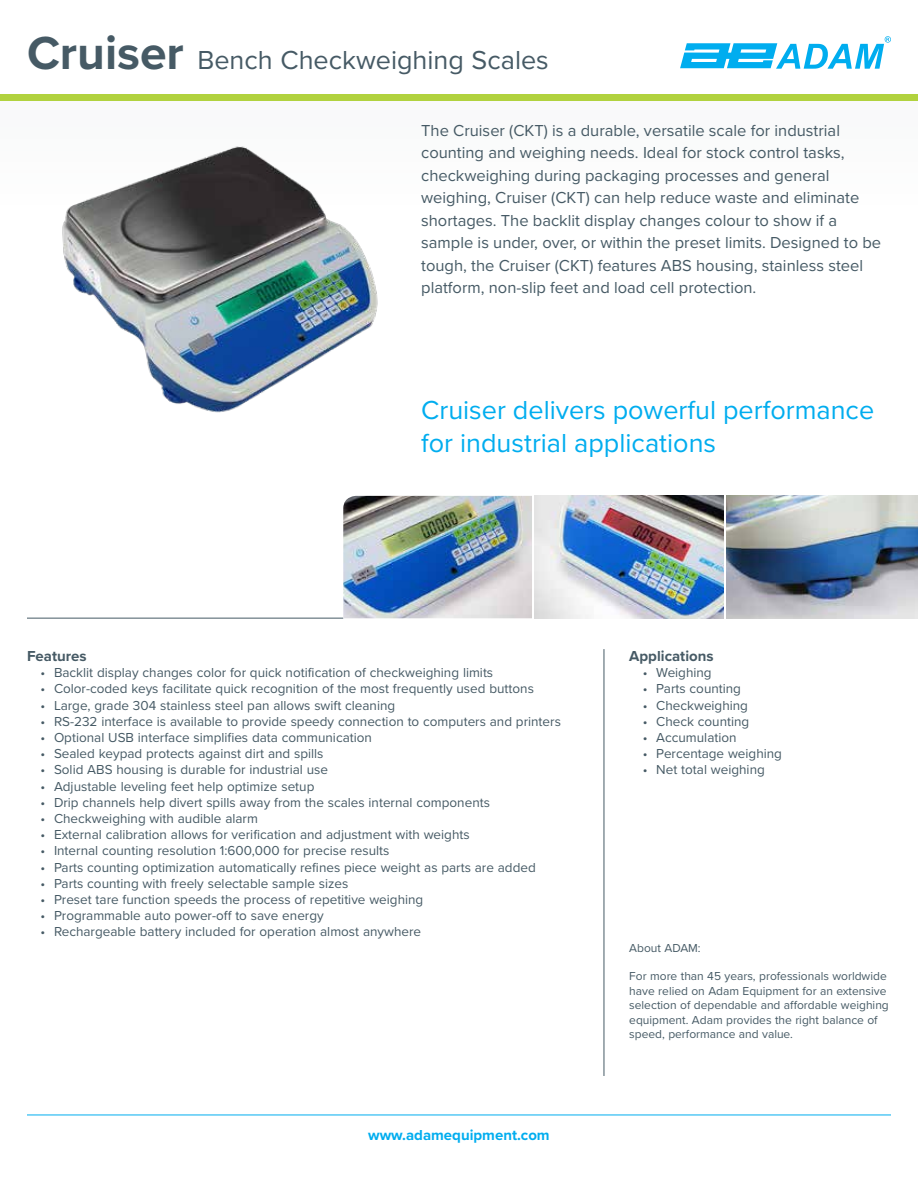
<style>
.page{position:relative;width:918px;height:1188px;background:#fff}
.page>*{position:absolute;margin:0;border:0;box-sizing:border-box;transform-origin:0 0}
.t1{font:27px/32.4px "Proxima Nova";color:#00adef}
.t2{font:27px "Proxima Nova";color:#465a65}
.t3{font:16.5px/22.5px "Proxima Nova";color:#465a65}
.t4{font:700 15px "Proxima Nova";color:#00adef}
.t5{font:700 15px "Proxima Nova";color:#465a65}
.t6{font:13.5px "Proxima Nova";color:#465a65}
.t7{font:12px/14.4px "Proxima Nova";color:#465a65}
.s1{font-weight:700;font-size:48px}
</style>
<div class="page">
<div style="left:0;top:100px;width:918px;height:115px;background:#fafbfb"></div>
<img style="left:62px;top:146px;width:316px;height:267px">
<div style="left:0;top:94px;width:918px;height:6px;background:#b1d23e"></div>
<hr style="left:27px;top:1115px;width:864px;height:1px;background:#00adef">
<hr style="left:27px;top:618px;width:316px;height:1px;background:#465a65">
<hr style="left:604px;top:649px;width:1px;height:427px;background:#465a65">
<svg style="left:680px;top:36px;width:211px;height:33px"></svg>
<img style="left:343px;top:496px;width:189px;height:122px">
<img style="left:535px;top:496px;width:189px;height:122px">
<img style="left:727px;top:496px;width:191px;height:122px">
<h1 class="t2" style="left:27px;top:40px;width:523px"><span class="s1">Cruiser</span> Bench Checkweighing Scales</h1>
<p class="t3" style="left:421px;top:118px;width:462px">The Cruiser (CKT) is a durable, versatile scale for industrial counting and weighing needs. Ideal for stock control tasks, checkweighing during packaging processes and general weighing, Cruiser (CKT) can help reduce waste and eliminate shortages. The backlit display changes colour to show if a sample is under, over, or within the preset limits. Designed to be tough, the Cruiser (CKT) features ABS housing, stainless steel platform, non-slip feet and load cell protection.</p>
<h1 class="t1" style="left:421px;top:393px;width:455px">Cruiser delivers powerful performance for industrial applications</h1>
<p class="t5" style="left:27px;top:645px;width:61px">Features</p>
<p class="t6" style="left:40px;top:663px;width:454px">• Backlit display changes color for quick notification of checkweighing limits</p>
<p class="t6" style="left:40px;top:679px;width:495px">• Color-coded keys facilitate quick recognition of the most frequently used buttons</p>
<p class="t6" style="left:40px;top:695px;width:356px">• Large, grade 304 stainless steel pan allows swift cleaning</p>
<p class="t6" style="left:40px;top:711px;width:522px">• RS-232 interface is available to provide speedy connection to computers and printers</p>
<p class="t6" style="left:40px;top:727px;width:333px">• Optional USB interface simplifies data communication</p>
<p class="t6" style="left:40px;top:744px;width:285px">• Sealed keypad protects against dirt and spills</p>
<p class="t6" style="left:40px;top:760px;width:289px">• Solid ABS housing is durable for industrial use</p>
<p class="t6" style="left:40px;top:776px;width:275px">• Adjustable leveling feet help optimize setup</p>
<p class="t6" style="left:40px;top:792px;width:451px">• Drip channels help divert spills away from the scales internal components</p>
<p class="t6" style="left:40px;top:808px;width:219px">• Checkweighing with audible alarm</p>
<p class="t6" style="left:40px;top:825px;width:431px">• External calibration allows for verification and adjustment with weights</p>
<p class="t6" style="left:40px;top:841px;width:351px">• Internal counting resolution 1:600,000 for precise results</p>
<p class="t6" style="left:40px;top:857px;width:497px">• Parts counting optimization automatically refines piece weight as parts are added</p>
<p class="t6" style="left:40px;top:873px;width:309px">• Parts counting with freely selectable sample sizes</p>
<p class="t6" style="left:40px;top:889px;width:384px">• Preset tare function speeds the process of repetitive weighing</p>
<p class="t6" style="left:40px;top:906px;width:285px">• Programmable auto power-off to save energy</p>
<p class="t6" style="left:40px;top:922px;width:382px">• Rechargeable battery included for operation almost anywhere</p>
<p class="t4" style="left:368px;top:1124px;width:183px">www.adamequipment.com</p>
<p class="t5" style="left:629px;top:645px;width:86px">Applications</p>
<p class="t6" style="left:643px;top:663px;width:70px">• Weighing</p>
<p class="t6" style="left:643px;top:679px;width:100px">• Parts counting</p>
<p class="t6" style="left:643px;top:695px;width:107px">• Checkweighing</p>
<p class="t6" style="left:643px;top:711px;width:108px">• Check counting</p>
<p class="t6" style="left:643px;top:727px;width:95px">• Accumulation</p>
<p class="t6" style="left:643px;top:744px;width:141px">• Percentage weighing</p>
<p class="t6" style="left:643px;top:760px;width:124px">• Net total weighing</p>
<p class="t7" style="left:629px;top:940px;width:73px">About ADAM:</p>
<p class="t7" style="left:629px;top:969px;width:261px">For more than 45 years, professionals worldwide have relied on Adam Equipment for an extensive selection of dependable and affordable weighing equipment. Adam provides the right balance of speed, performance and value.</p>
</div>
